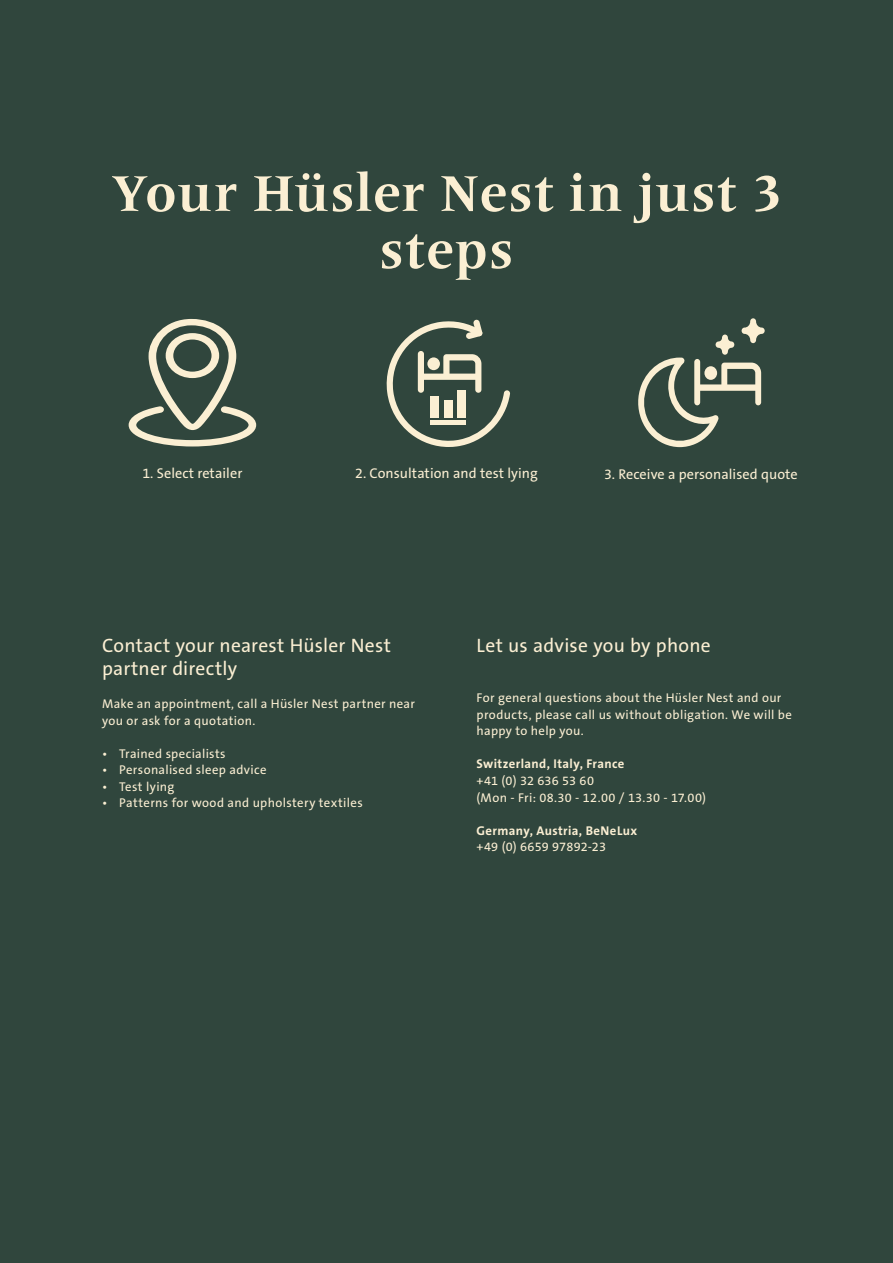
<style>
.page{position:relative;width:893px;height:1263px;background:#30463d}
.page>*{position:absolute;margin:0;border:0;box-sizing:border-box;transform-origin:0 0}
.t1{font:700 52.5px/57px "Frutiger Serif LT Pro";letter-spacing:.02em;color:#fbefd3;text-align:center}
.t2{font:19.5px/22.5px "The Sans B W5 Plain";letter-spacing:.015em;color:#fbefd3}
.t3{font:14.25px "The Sans B W5 Plain";letter-spacing:.005em;color:#fbefd3}
.t4{font:12.75px/16.6px "The Sans B W5 Plain";letter-spacing:.025em;color:#fbefd3}
.t5{font:700 12.75px "The Sans B W7";letter-spacing:.03em;color:#fbefd3}
</style>
<div class="page">
<svg style="left:386px;top:319px;width:124px;height:128px"></svg>
<svg style="left:638px;top:318px;width:127px;height:129px"></svg>
<svg style="left:129px;top:319px;width:127px;height:127px"></svg>
<h1 class="t1" style="left:112px;top:165px;width:671px">Your Hüsler Nest in just 3 steps</h1>
<p class="t3" style="left:142px;top:464px;width:102px">1. Select retailer</p>
<p class="t3" style="left:355px;top:464px;width:184px">2. Consultation and test lying</p>
<p class="t3" style="left:604px;top:465px;width:195px">3. Receive a personalised quote</p>
<h2 class="t2" style="left:102px;top:635px;width:291px">Contact your nearest Hüsler Nest partner directly</h2>
<p class="t4" style="left:102px;top:695px;width:314px">Make an appointment, call a Hüsler Nest partner near you or ask for a quotation.</p>
<p class="t4" style="left:102px;top:745px;width:125px">• Trained specialists</p>
<p class="t4" style="left:102px;top:762px;width:166px">• Personalised sleep advice</p>
<p class="t4" style="left:102px;top:778px;width:74px">• Test lying</p>
<p class="t4" style="left:102px;top:795px;width:262px">• Patterns for wood and upholstery textiles</p>
<h2 class="t2" style="left:477px;top:635px;width:236px">Let us advise you by phone</h2>
<p class="t4" style="left:477px;top:689px;width:317px">For general questions about the Hüsler Nest and our products, please call us without obligation. We will be happy to help you.</p>
<p class="t5" style="left:477px;top:756px;width:149px">Switzerland, Italy, France</p>
<p class="t4" style="left:477px;top:772px;width:231px">+41 (0) 32 636 53 60<br>(Mon - Fri: 08.30 - 12.00 / 13.30 - 17.00)</p>
<p class="t5" style="left:477px;top:822px;width:162px">Germany, Austria, BeNeLux</p>
<p class="t4" style="left:477px;top:839px;width:131px">+49 (0) 6659 97892-23</p>
</div>
